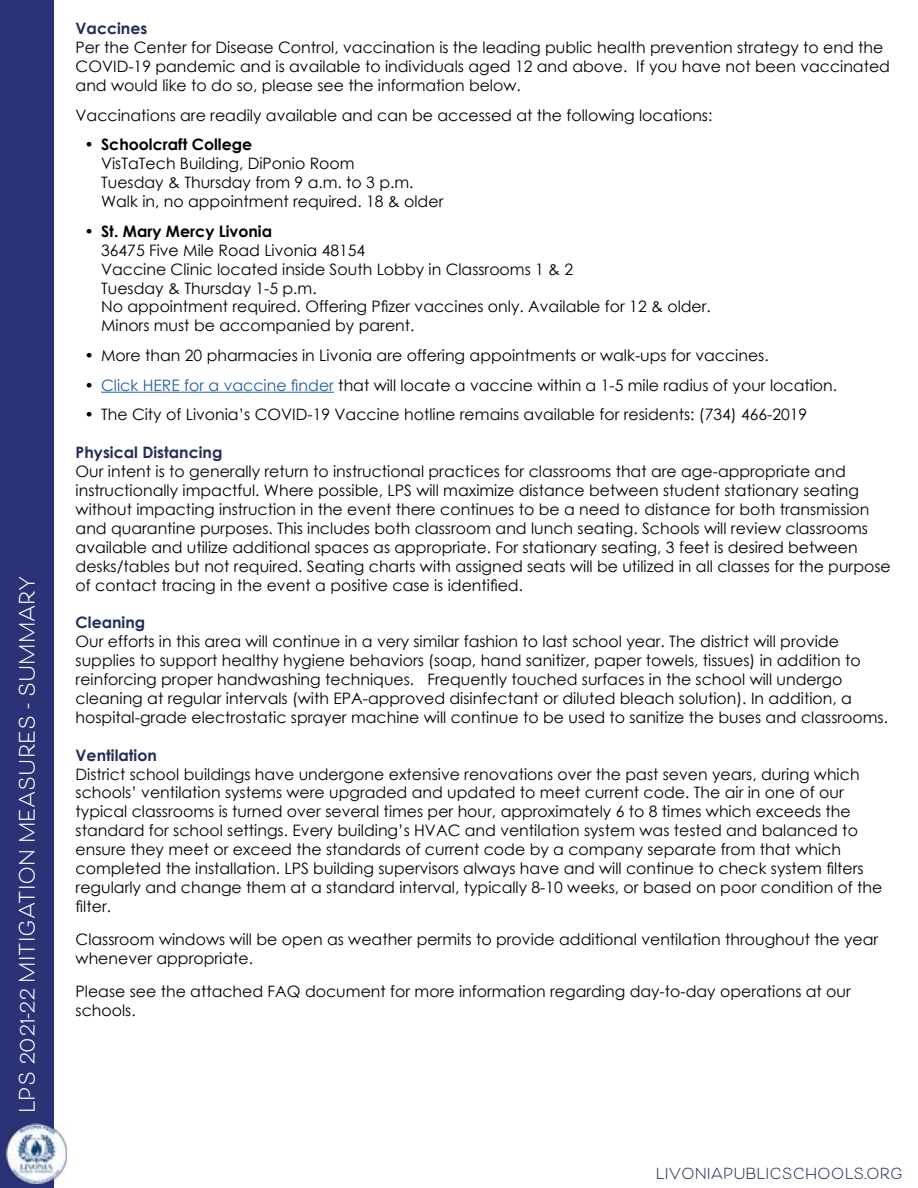
<style>
.page{position:relative;width:918px;height:1188px;background:#fff}
.page>*{position:absolute;margin:0;border:0;box-sizing:border-box;transform-origin:0 0}
.t1{font:700 21px "Beloved Sans";color:#fff}
.t2{font:15.75px/18.9px "Century Gothic";color:#000}
.t3{font:700 15.75px "Century Gothic";color:#212e57}
.t4{font:700 15.75px "Century Gothic";color:#000}
.t5{font:700 15px "Beloved Sans";color:#212e57}
.s1{color:#215e9e}
</style>
<div class="page">
<div style="left:0;top:0;width:54px;height:1188px;background:#2b3276"></div>
<img style="left:7px;top:1123px;width:60px;height:61px">
<hr style="left:101px;top:392px;width:233px;height:1px;background:#215e9e">
<h1 class="t1" style="left:15px;top:1113px;width:539px;rotate:-90deg">LPS 2021-22 MITIGATION MEASURES - SUMMARY</h1>
<p class="t3" style="left:76px;top:17px;width:73px">Vaccines</p>
<p class="t2" style="left:76px;top:38px;width:816px">Per the Center for Disease Control, vaccination is the leading public health prevention strategy to end the<br>COVID-19 pandemic and is available to individuals aged 12 and above. If you have not been vaccinated and would like to do so, please see the information below.</p>
<p class="t2" style="left:76px;top:105px;width:638px">Vaccinations are readily available and can be accessed at the following locations:</p>
<p class="t4" style="left:85px;top:133px;width:169px">• Schoolcraft College</p>
<p class="t2" style="left:101px;top:154px;width:344px">VisTaTech Building, DiPonio Room<br>Tuesday &amp; Thursday from 9 a.m. to 3 p.m.<br>Walk in, no appointment required. 18 &amp; older</p>
<p class="t4" style="left:85px;top:219px;width:189px">• St. Mary Mercy Livonia</p>
<p class="t2" style="left:101px;top:240px;width:611px">36475 Five Mile Road Livonia 48154<br>Vaccine Clinic located inside South Lobby in Classrooms 1 &amp; 2<br>Tuesday &amp; Thursday 1-5 p.m.<br>No appointment required. Offering Pfizer vaccines only. Available for 12 &amp; older.<br>Minors must be accompanied by parent.</p>
<p class="t2" style="left:85px;top:346px;width:686px">• More than 20 pharmacies in Livonia are offering appointments or walk-ups for vaccines.</p>
<p class="t2" style="left:85px;top:375px;width:754px">• <span class="s1">Click HERE for a vaccine finder</span> that will locate a vaccine within a 1-5 mile radius of your location.</p>
<p class="t2" style="left:85px;top:405px;width:724px">• The City of Livonia’s COVID-19 Vaccine hotline remains available for residents: (734) 466-2019</p>
<p class="t3" style="left:76px;top:441px;width:148px">Physical Distancing</p>
<p class="t2" style="left:76px;top:462px;width:817px">Our intent is to generally return to instructional practices for classrooms that are age-appropriate and instructionally impactful. Where possible, LPS will maximize distance between student stationary seating without impacting instruction in the event there continues to be a need to distance for both transmission and quarantine purposes. This includes both classroom and lunch seating. Schools will review classrooms available and utilize additional spaces as appropriate. For stationary seating, 3 feet is desired between desks/tables but not required. Seating charts with assigned seats will be utilized in all classes for the purpose of contact tracing in the event a positive case is identified.</p>
<p class="t3" style="left:76px;top:611px;width:71px">Cleaning</p>
<p class="t2" style="left:76px;top:632px;width:814px">Our efforts in this area will continue in a very similar fashion to last school year. The district will provide supplies to support healthy hygiene behaviors (soap, hand sanitizer, paper towels, tissues) in addition to reinforcing proper handwashing techniques. Frequently touched surfaces in the school will undergo cleaning at regular intervals (with EPA-approved disinfectant or diluted bleach solution). In addition, a hospital-grade electrostatic sprayer machine will continue to be used to sanitize the buses and classrooms.</p>
<p class="t3" style="left:76px;top:743px;width:83px">Ventilation</p>
<p class="t2" style="left:76px;top:764px;width:808px">District school buildings have undergone extensive renovations over the past seven years, during which schools’ ventilation systems were upgraded and updated to meet current code. The air in one of our typical classrooms is turned over several times per hour, approximately 6 to 8 times which exceeds the standard for school settings. Every building’s HVAC and ventilation system was tested and balanced to ensure they meet or exceed the standards of current code by a company separate from that which completed the installation. LPS building supervisors always have and will continue to check system filters regularly and change them at a standard interval, typically 8-10 weeks, or based on poor condition of the filter.</p>
<p class="t2" style="left:76px;top:930px;width:804px">Classroom windows will be open as weather permits to provide additional ventilation throughout the year whenever appropriate.</p>
<p class="t2" style="left:76px;top:982px;width:777px">Please see the attached FAQ document for more information regarding day-to-day operations at our schools.</p>
<p class="t5" style="left:656px;top:1165px;width:248px">LIVONIAPUBLICSCHOOLS.ORG</p>
</div>
